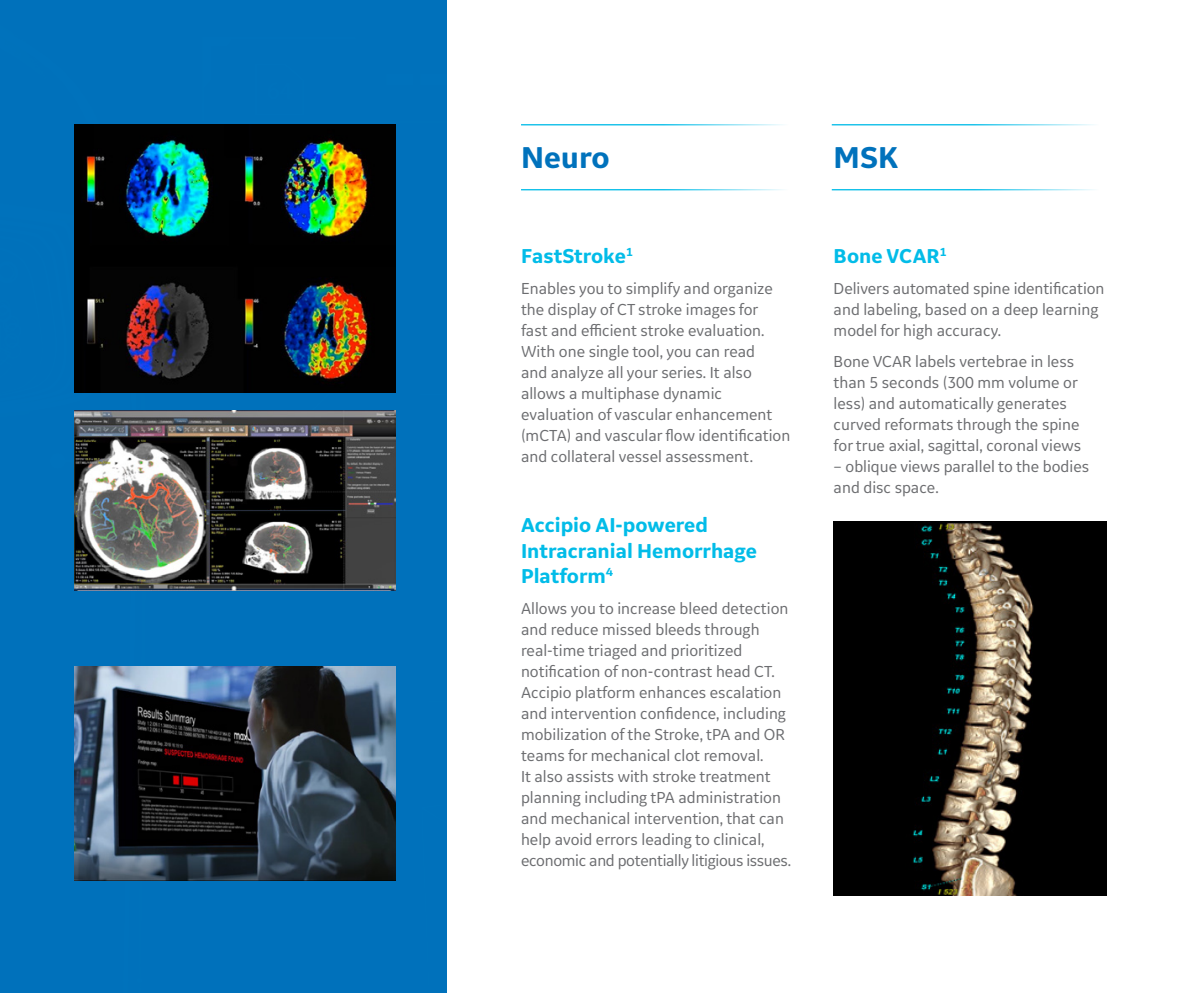
<style>
.page{position:relative;width:1181px;height:993px;background:#fff}
.page>*{position:absolute;margin:0;border:0;box-sizing:border-box;transform-origin:0 0}
.t1{font:700 31.5px "GE Inspira Sans";color:#0072bc}
.t2{font:700 21px/25.2px "GE Inspira Sans";color:#02bce8}
.t3{font:16.62px/21px "GE Inspira Sans";color:#6c6d70}
</style>
<div class="page">
<div style="left:0;top:0;width:446px;height:992px;background:#0071bb"></div>
<img style="left:833px;top:521px;width:273px;height:373px">
<hr style="left:521px;top:189px;width:271px;height:1px;background:#02bce8">
<hr style="left:521px;top:124px;width:271px;height:1px;background:#02bce8">
<hr style="left:832px;top:189px;width:271px;height:1px;background:#02bce8">
<hr style="left:832px;top:124px;width:271px;height:1px;background:#02bce8">
<img style="left:74px;top:124px;width:322px;height:268px">
<img style="left:74px;top:410px;width:321px;height:180px">
<img style="left:74px;top:666px;width:322px;height:214px">
<p class="t1" style="left:521px;top:137px;width:90px">Neuro</p>
<p class="t2" style="left:521px;top:243px;width:114px">FastStroke<sup>1</sup></p>
<p class="t3" style="left:521px;top:277px;width:271px">Enables you to simplify and organize the display of CT stroke images for<br>fast and efficient stroke evaluation.<br>With one single tool, you can read<br>and analyze all your series. It also allows a multiphase dynamic evaluation of vascular enhancement (mCTA) and vascular flow identification and collateral vessel assessment.</p>
<p class="t2" style="left:521px;top:512px;width:237px">Accipio AI-powered<br>Intracranial Hemorrhage<br>Platform<sup>4</sup></p>
<p class="t3" style="left:521px;top:597px;width:272px">Allows you to increase bleed detection and reduce missed bleeds through real-time triaged and prioritized notification of non-contrast head CT.<br>Accipio platform enhances escalation and intervention confidence, including mobilization of the Stroke, tPA and OR teams for mechanical clot removal.<br>It also assists with stroke treatment planning including tPA administration and mechanical intervention, that can help avoid errors leading to clinical, economic and potentially litigious issues.</p>
<p class="t1" style="left:833px;top:137px;width:66px">MSK</p>
<p class="t2" style="left:833px;top:243px;width:115px">Bone VCAR<sup>1</sup></p>
<p class="t3" style="left:833px;top:277px;width:272px">Delivers automated spine identification and labeling, based on a deep learning model for high accuracy.</p>
<p class="t3" style="left:833px;top:350px;width:249px">Bone VCAR labels vertebrae in less than 5 seconds (300 mm volume or less) and automatically generates curved reformats through the spine for true axial, sagittal, coronal views</p>
<p class="t3" style="left:833px;top:455px;width:257px">– oblique views parallel to the bodies and disc space.</p>
</div>
